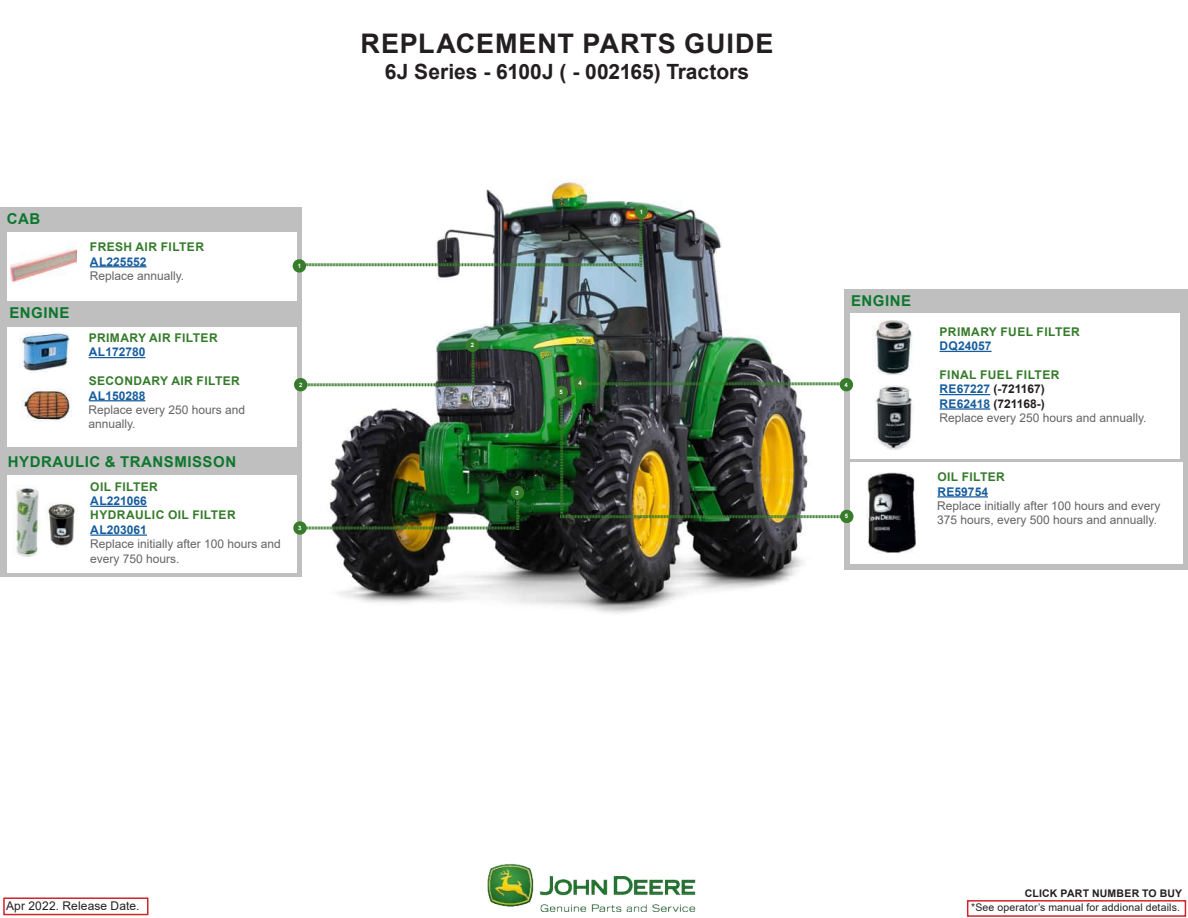
<style>
.page{position:relative;width:1188px;height:918px;background:#fff}
.page>*{position:absolute;margin:0;border:0;box-sizing:border-box;transform-origin:0 0}
.Title_Medium_24pt_Bl{font:700 27px "Arial";letter-spacing:.035em;color:#231f20}
.Title_Medium_24pt_Bl-2{font:700 21px "Arial";color:#231f20}
.head{font:700 15px "Arial";letter-spacing:.035em;color:#0d772d}
.Filter_Name{font:12px/14.4px "Arial";color:#636366}
.head-2{font:12px/14.4px "Arial";color:#636366}
.head-3{font:700 12px/14.4px "Arial";letter-spacing:.035em;color:#357b2b}
.Filter_Name-2{font:700 12px/14.4px "Arial";letter-spacing:.035em;color:#357b2b}
.t1{font:12px "Arial";letter-spacing:.015em;color:#231f20}
.t2{font:10.5px "Arial";letter-spacing:.015em;color:#231f20}
.t3{font:700 10.5px "Arial";letter-spacing:.02em;color:#231f20}
.Replace_Copy{font:700 6px "Arial";color:#fff}
.s1{font-weight:700;color:#357b2b}
.s2{font-weight:700;color:#175d9e}
.s3{color:#175d9e}
.s4{font-weight:700;color:#231f20}
</style>
<div class="page">
<img style="left:487px;top:864px;width:209px;height:48px">
<img style="left:329px;top:179px;width:474px;height:435px">
<div style="left:0;top:207px;width:301px;height:370px;background:#bfbfc0"></div>
<div style="left:845px;top:290px;width:343px;height:280px;background:#bfbfc0"></div>
<div style="left:850px;top:314px;width:330px;height:145px;background:#fff"></div>
<div style="left:7px;top:327px;width:290px;height:120px;background:#fff"></div>
<div style="left:7px;top:476px;width:290px;height:97px;background:#fff"></div>
<div style="left:850px;top:462px;width:333px;height:102px;background:#fff"></div>
<div style="left:3px;top:897px;width:145px;height:18px;background:#fff;border:2px solid #d1232a"></div>
<div style="left:967px;top:900px;width:219px;height:17px;border:2px solid #d1232a"></div>
<svg style="left:294px;top:335px;width:186px;height:60px"></svg>
<img style="left:293px;top:483px;width:232px;height:55px">
<img style="left:874px;top:321px;width:39px;height:54px">
<img style="left:876px;top:386px;width:37px;height:64px">
<hr style="left:940px;top:351px;width:52px;height:1px;background:#175d9e">
<hr style="left:940px;top:394px;width:50px;height:1px;background:#175d9e">
<hr style="left:940px;top:408px;width:50px;height:2px;background:#175d9e">
<img style="left:867px;top:473px;width:49px;height:80px">
<hr style="left:937px;top:496px;width:51px;height:2px;background:#175d9e">
<img style="left:551px;top:373px;width:303px;height:153px">
<img style="left:19px;top:333px;width:50px;height:38px">
<img style="left:21px;top:389px;width:51px;height:32px">
<hr style="left:89px;top:357px;width:56px;height:1px;background:#175d9e">
<hr style="left:89px;top:400px;width:56px;height:1px;background:#175d9e">
<div style="left:7px;top:233px;width:290px;height:68px;background:#fff"></div>
<img style="left:10px;top:248px;width:67px;height:34px">
<hr style="left:90px;top:266px;width:57px;height:1px;background:#175d9e">
<hr style="left:90px;top:506px;width:57px;height:1px;background:#175d9e">
<hr style="left:90px;top:534px;width:57px;height:2px;background:#175d9e">
<img style="left:46px;top:503px;width:29px;height:45px">
<img style="left:16px;top:487px;width:24px;height:70px">
<img style="left:289px;top:202px;width:360px;height:74px">
<p class="head" style="left:7px;top:208px;width:35px">CAB</p>
<p class="head" style="left:9px;top:302px;width:62px">ENGINE</p>
<p class="Filter_Name" style="left:90px;top:240px;width:116px"><span class="s1">FRESH AIR FILTER<br></span><span class="s2">AL225552<br></span>Replace annually.</p>
<p class="Filter_Name-2" style="left:89px;top:331px;width:130px">PRIMARY AIR FILTER<br><span class="s3">AL172780</span></p>
<p class="Filter_Name" style="left:88px;top:374px;width:158px"><span class="s1">SECONDARY AIR FILTER<br></span><span class="s2">AL150288<br></span>Replace every 250 hours and annually.</p>
<p class="head" style="left:8px;top:451px;width:230px">HYDRAULIC &amp; TRANSMISSON</p>
<p class="Filter_Name" style="left:90px;top:479px;width:192px"><span class="s1">OIL FILTER<br></span><span class="s2">AL221066<br></span><span class="s1">HYDRAULIC OIL FILTER<br></span><span class="s2">AL203061<br></span>Replace initially after 100 hours and every 750 hours.</p>
<p class="Replace_Copy" style="left:298px;top:262px;width:5px">1</p>
<p class="Replace_Copy" style="left:299px;top:380px;width:5px">2</p>
<p class="Replace_Copy" style="left:298px;top:524px;width:5px">3</p>
<p class="Title_Medium_24pt_Bl" style="left:361px;top:25px;width:414px">REPLACEMENT PARTS GUIDE</p>
<p class="Title_Medium_24pt_Bl-2" style="left:385px;top:56px;width:366px">6J Series - 6100J ( - 002165) Tractors</p>
<p class="Replace_Copy" style="left:471px;top:341px;width:5px">2</p>
<p class="Replace_Copy" style="left:516px;top:488px;width:5px">3</p>
<p class="Replace_Copy" style="left:640px;top:208px;width:5px">1</p>
<p class="head" style="left:851px;top:290px;width:62px">ENGINE</p>
<p class="Replace_Copy" style="left:559px;top:388px;width:5px">5</p>
<p class="Replace_Copy" style="left:579px;top:379px;width:5px">4</p>
<p class="Replace_Copy" style="left:844px;top:380px;width:5px">4</p>
<p class="Replace_Copy" style="left:845px;top:512px;width:5px">5</p>
<p class="head-3" style="left:940px;top:324px;width:142px">PRIMARY FUEL FILTER<br><span class="s3">DQ24057</span></p>
<p class="head-2" style="left:939px;top:367px;width:209px"><span class="s1">FINAL FUEL FILTER<br></span><span class="s2">RE67227</span> <span class="s4">(-721167)<br></span><span class="s2">RE62418</span> <span class="s4">(721168-)<br></span>Replace every 250 hours and annually.</p>
<p class="head-2" style="left:937px;top:470px;width:225px"><span class="s1">OIL FILTER<br></span><span class="s2">RE59754<br></span>Replace initially after 100 hours and every<br>375 hours, every 500 hours and annually.</p>
<p class="t1" style="left:6px;top:897px;width:135px">Apr 2022. Release Date.</p>
<p class="t3" style="left:1025px;top:886px;width:159px">CLICK PART NUMBER TO BUY</p>
<p class="t2" style="left:971px;top:900px;width:210px">*See operator’s manual for addional details.</p>
</div>
